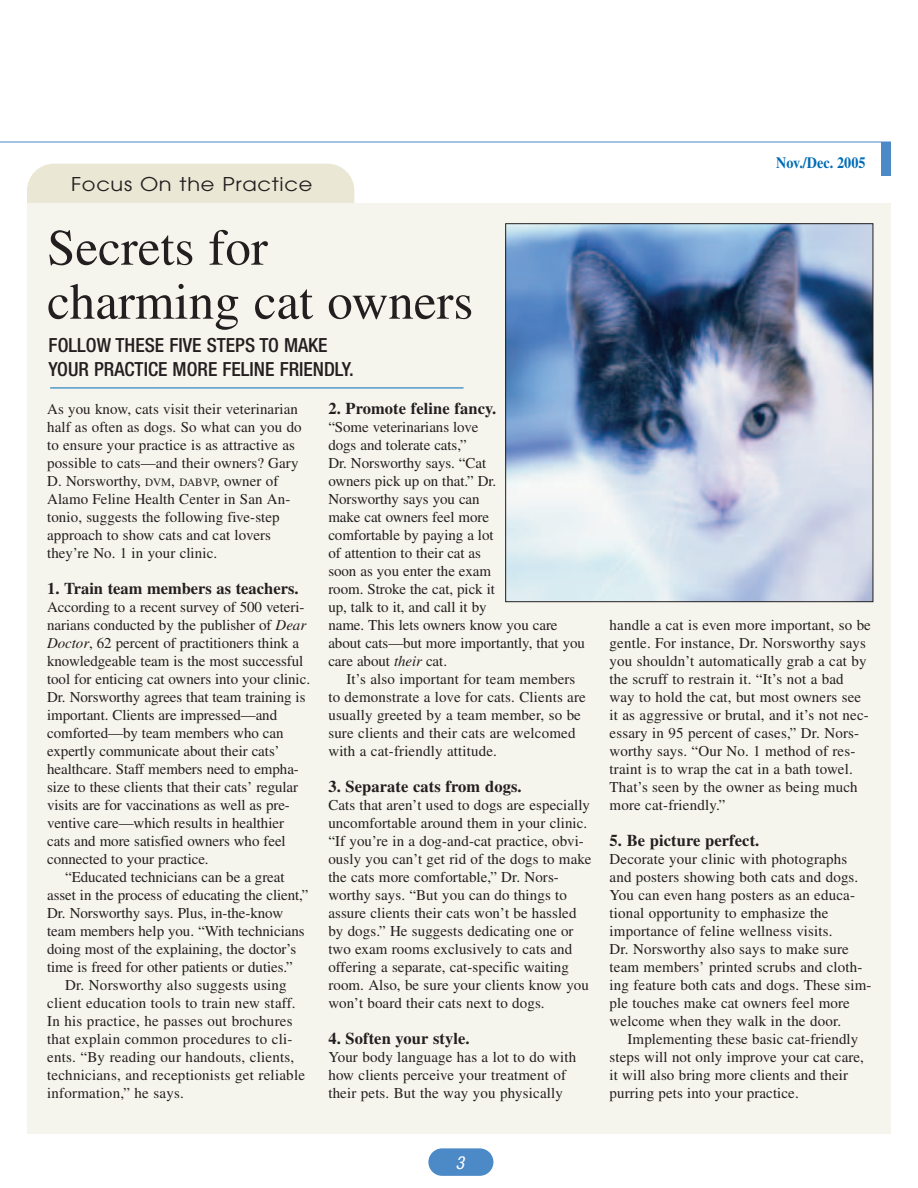
<style>
.page{position:relative;width:918px;height:1188px;background:#fff}
.page>*{position:absolute;margin:0;border:0;box-sizing:border-box;transform-origin:0 0}
.t1{font:51px/54px "Times";color:#231f20}
.t2{font:500 condensed 19.5px/24px "Helvetica Neue";color:#231f20}
.t3{font:18.9px "Avant Garde";letter-spacing:.035em;color:#231f20;scale:1.11 1}
.t4{font:italic condensed 18px "Helvetica Neue";color:#fff}
.t5{font:700 16.5px "Times";letter-spacing:.005em;color:#231f20}
.t6{font:700 15.75px "Times";color:#006cb7;scale:.9 1}
.t7{font:15px/18px "Times";letter-spacing:.005em;color:#231f20}
.s1{font-size:11.25px}
.s2{font-style:italic}
</style>
<div class="page">
<div style="left:428px;top:1148px;width:65px;height:28px;background:#4c89c7;border-radius:14px"></div>
<div style="left:882px;top:142px;width:9px;height:34px;background:#4c89c7"></div>
<hr style="left:0;top:142px;width:891px;height:1px;background:#4c89c7">
<div style="left:27px;top:164px;width:327px;height:80px;background:#eae7d4;border-radius:27px"></div>
<div style="left:27px;top:203px;width:864px;height:931px;background:#f6f5ed"></div>
<hr style="left:50px;top:388px;width:414px;height:1px;background:#006cb7">
<img style="left:507px;top:226px;width:364px;height:374px">
<div style="left:505px;top:224px;width:368px;height:378px;border:1px solid #231f20"></div>
<p class="t3" style="left:71px;top:178px;width:219px">Focus On the Practice</p>
<h1 class="t1" style="left:47px;top:226px;width:428px">Secrets for<br>charming cat owners</h1>
<h2 class="t2" style="left:49px;top:335px;width:307px">FOLLOW THESE FIVE STEPS TO MAKE<br>YOUR PRACTICE MORE FELINE FRIENDLY.</h2>
<p class="t7" style="left:47px;top:401px;width:256px">As you know, cats visit their veterinarian half as often as dogs. So what can you do to ensure your practice is as attractive as possible to cats—and their owners? Gary D. Norsworthy, <span class="s1">DVM</span>, <span class="s1">DABVP</span>, owner of Alamo Feline Health Center in San An&shy;tonio, suggests the following five-step approach to show cats and cat lovers they’re No. 1 in your clinic.</p>
<p class="t5" style="left:47px;top:579px;width:253px">1. Train team members as teachers.</p>
<p class="t7" style="left:47px;top:599px;width:259px">According to a recent survey of 500 veteri-</p>
<p class="t7" style="left:47px;top:617px;width:261px">narians conducted by the publisher of <span class="s2">Dear</span></p>
<p class="t7" style="left:47px;top:635px;width:253px"><span class="s2">Doctor</span>, 62 percent of practitioners think a</p>
<p class="t7" style="left:47px;top:653px;width:258px">knowledgeable team is the most successful</p>
<p class="t7" style="left:47px;top:671px;width:264px">tool for enticing cat owners into your clinic.</p>
<p class="t7" style="left:47px;top:689px;width:260px">Dr. Norsworthy agrees that team training is</p>
<p class="t7" style="left:47px;top:707px;width:232px">important. Clients are impressed—and</p>
<p class="t7" style="left:47px;top:725px;width:238px">comforted—by team members who can</p>
<p class="t7" style="left:47px;top:743px;width:234px">expertly communicate about their cats’</p>
<p class="t7" style="left:47px;top:761px;width:253px">healthcare. Staff members need to empha-</p>
<p class="t7" style="left:47px;top:779px;width:253px">size to these clients that their cats’ regular</p>
<p class="t7" style="left:47px;top:797px;width:244px">visits are for vaccinations as well as pre-</p>
<p class="t7" style="left:47px;top:815px;width:238px">ventive care—which results in healthier</p>
<p class="t7" style="left:47px;top:833px;width:240px">cats and more satisfied owners who feel</p>
<p class="t7" style="left:47px;top:851px;width:163px">connected to your practice.</p>
<p class="t7" style="left:65px;top:869px;width:221px">“Educated technicians can be a great</p>
<p class="t7" style="left:47px;top:887px;width:263px">asset in the process of educating the client,”</p>
<p class="t7" style="left:47px;top:905px;width:238px">Dr. Norsworthy says. Plus, in-the-know</p>
<p class="t7" style="left:47px;top:923px;width:259px">team members help you. “With technicians</p>
<p class="t7" style="left:47px;top:941px;width:251px">doing most of the explaining, the doctor’s</p>
<p class="t7" style="left:47px;top:959px;width:247px">time is freed for other patients or duties.”</p>
<p class="t7" style="left:65px;top:977px;width:223px">Dr. Norsworthy also suggests using</p>
<p class="t7" style="left:47px;top:995px;width:250px">client education tools to train new staff.</p>
<p class="t7" style="left:47px;top:1013px;width:247px">In his practice, he passes out brochures</p>
<p class="t7" style="left:47px;top:1031px;width:247px">that explain common procedures to cli-</p>
<p class="t7" style="left:47px;top:1049px;width:249px">ents. “By reading our handouts, clients,</p>
<p class="t7" style="left:47px;top:1067px;width:259px">technicians, and receptionists get reliable</p>
<p class="t7" style="left:47px;top:1085px;width:138px">information,” he says.</p>
<p class="t5" style="left:328px;top:399px;width:170px">2. Promote feline fancy.</p>
<p class="t7" style="left:328px;top:419px;width:258px">“Some veterinarians love<br>dogs and tolerate cats,”<br>Dr. Norsworthy says. “Cat<br>owners pick up on that.” Dr.<br>Norsworthy says you can<br>make cat owners feel more<br>comfortable by paying a lot<br>of attention to their cat as<br>soon as you enter the exam<br>room. Stroke the cat, pick it<br>up, talk to it, and call it by<br>name. This lets owners know you care about cats—but more importantly, that you care about <span class="s2">their</span> cat.</p>
<p class="t7" style="left:328px;top:671px;width:259px;text-indent:18px">It’s also important for team members to demonstrate a love for cats. Clients are usually greeted by a team member, so be sure clients and their cats are welcomed with a cat-friendly attitude.</p>
<p class="t5" style="left:328px;top:777px;width:195px">3. Separate cats from dogs.</p>
<p class="t7" style="left:328px;top:797px;width:265px">Cats that aren’t used to dogs are especially uncomfortable around them in your clinic. “If you’re in a dog-and-cat practice, obvi&shy;ously you can’t get rid of the dogs to make the cats more comfortable,” Dr. Nors&shy;worthy says. “But you can do things to assure clients their cats won’t be hassled by dogs.” He suggests dedicating one or two exam rooms exclusively to cats and offering a separate, cat-specific waiting room. Also, be sure your clients know you won’t board their cats next to dogs.</p>
<p class="t5" style="left:328px;top:1029px;width:143px">4. Soften your style.</p>
<p class="t7" style="left:328px;top:1049px;width:249px">Your body language has a lot to do with how clients perceive your treatment of their pets. But the way you physically</p>
<p class="t6" style="left:776px;top:153px;width:101px">Nov./Dec. 2005</p>
<p class="t7" style="left:610px;top:617px;width:263px">handle a cat is even more important, so be gentle. For instance, Dr. Norsworthy says you shouldn’t automatically grab a cat by the scruff to restrain it. “It’s not a bad way to hold the cat, but most owners see it as aggressive or brutal, and it’s not nec&shy;essary in 95 percent of cases,” Dr. Nors&shy;worthy says. “Our No. 1 method of res&shy;traint is to wrap the cat in a bath towel.<br>That’s seen by the owner as being much more cat-friendly.”</p>
<p class="t5" style="left:610px;top:831px;width:151px">5. Be picture perfect.</p>
<p class="t7" style="left:610px;top:851px;width:264px">Decorate your clinic with photographs and posters showing both cats and dogs.<br>You can even hang posters as an educa&shy;tional opportunity to emphasize the importance of feline wellness visits.<br>Dr. Norsworthy also says to make sure team members’ printed scrubs and cloth&shy;ing feature both cats and dogs. These sim&shy;ple touches make cat owners feel more welcome when they walk in the door.</p>
<p class="t7" style="left:610px;top:1031px;width:256px;text-indent:18px">Implementing these basic cat-friendly steps will not only improve your cat care, it will also bring more clients and their purring pets into your practice.</p>
<p class="t4" style="left:456px;top:1156px;width:10px">3</p>
</div>
